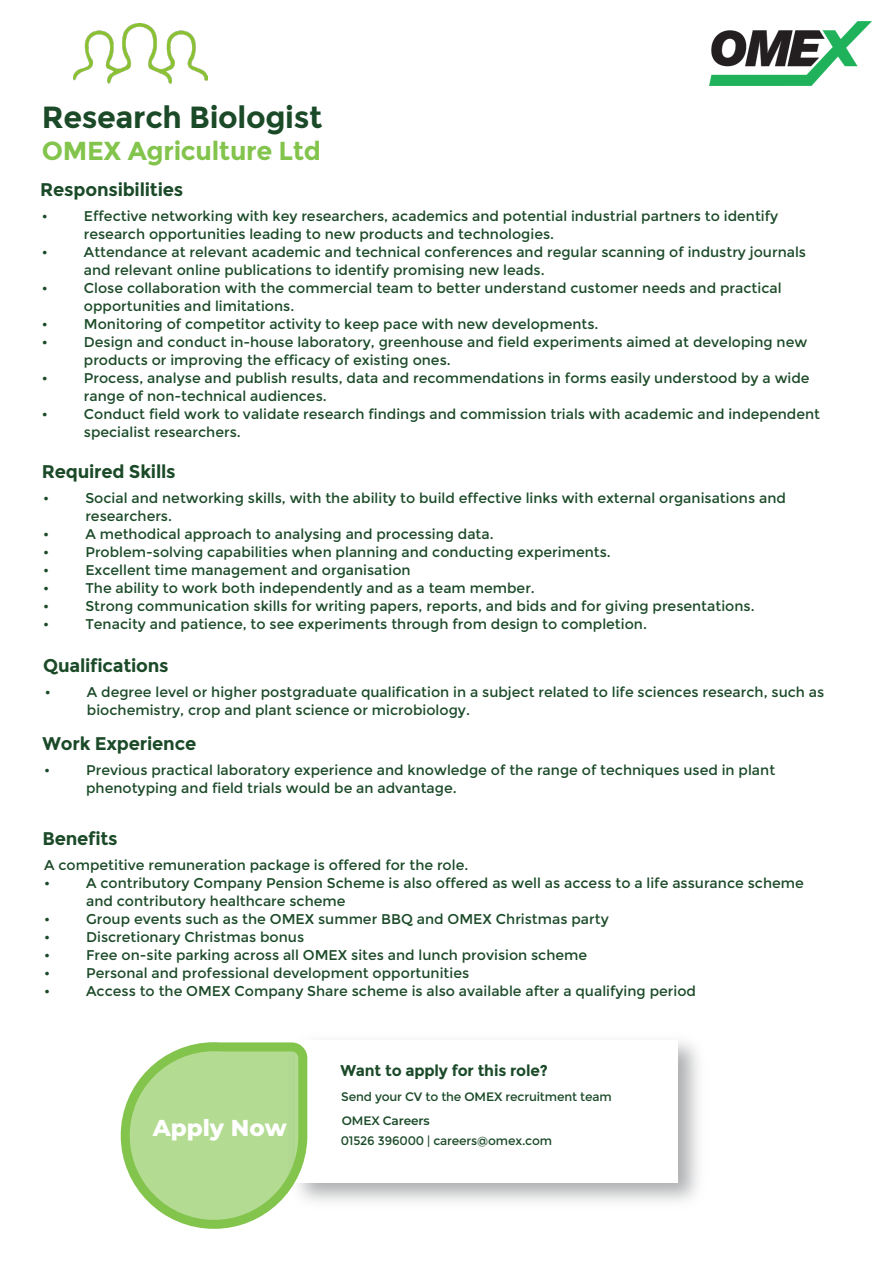
<style>
.page{position:relative;width:893px;height:1263px;background:#fff}
.page>*{position:absolute;margin:0;border:0;box-sizing:border-box;transform-origin:0 0}
.t1{font:700 30.6px "Montserrat";letter-spacing:-.01em;color:#1b4a28}
.t2{font:700 25.95px "Montserrat";letter-spacing:-.01em;color:#83c44c}
.t3{font:800 22.95px "Montserrat";color:#fff}
.t4{font:700 18.3px "Montserrat";letter-spacing:-.01em;color:#1b4a28}
.t5{font:700 15.6px "Montserrat";letter-spacing:-.01em;color:#1b4a28}
.t6{font:14.1px/18px "Montserrat";color:#1b4a28}
.t7{font:12.3px/23.7px "Montserrat";letter-spacing:-.01em;color:#1b4a28}
.s1{font-weight:600}
</style>
<div class="page">
<img style="left:710px;top:21px;width:162px;height:64px">
<svg style="left:120px;top:1038px;width:192px;height:191px"></svg>
<img style="left:74px;top:23px;width:134px;height:60px">
<h1 class="t1" style="left:42px;top:99px;width:282px">Research Biologist</h1>
<h2 class="t2" style="left:42px;top:136px;width:281px">OMEX Agriculture Ltd</h2>
<p class="t4" style="left:40px;top:178px;width:144px">Responsibilities</p>
<p class="t6" style="left:42px;top:207px;width:8px">•</p>
<p class="t6" style="left:84px;top:207px;width:696px">Effective networking with key researchers, academics and potential industrial partners to identify research opportunities leading to new products and technologies.</p>
<p class="t6" style="left:42px;top:243px;width:8px">•</p>
<p class="t6" style="left:84px;top:243px;width:724px">Attendance at relevant academic and technical conferences and regular scanning of industry journals and relevant online publications to identify promising new leads.</p>
<p class="t6" style="left:42px;top:279px;width:8px">•</p>
<p class="t6" style="left:84px;top:279px;width:699px">Close collaboration with the commercial team to better understand customer needs and practical opportunities and limitations.</p>
<p class="t6" style="left:42px;top:315px;width:8px">•</p>
<p class="t6" style="left:84px;top:315px;width:516px">Monitoring of competitor activity to keep pace with new developments.</p>
<p class="t6" style="left:42px;top:333px;width:8px">•</p>
<p class="t6" style="left:84px;top:333px;width:725px">Design and conduct in-house laboratory, greenhouse and field experiments aimed at developing new products or improving the efficacy of existing ones.</p>
<p class="t6" style="left:42px;top:369px;width:8px">•</p>
<p class="t6" style="left:84px;top:369px;width:727px">Process, analyse and publish results, data and recommendations in forms easily understood by a wide range of non-technical audiences.</p>
<p class="t6" style="left:42px;top:405px;width:8px">•</p>
<p class="t6" style="left:84px;top:405px;width:738px">Conduct field work to validate research findings and commission trials with academic and independent specialist researchers.</p>
<p class="t4" style="left:42px;top:460px;width:135px">Required Skills</p>
<p class="t6" style="left:43px;top:489px;width:8px">•</p>
<p class="t6" style="left:85px;top:489px;width:702px">Social and networking skills, with the ability to build effective links with external organisations and researchers.</p>
<p class="t6" style="left:43px;top:525px;width:8px">•</p>
<p class="t6" style="left:85px;top:525px;width:410px">A methodical approach to analysing and processing data.</p>
<p class="t6" style="left:43px;top:543px;width:8px">•</p>
<p class="t6" style="left:85px;top:543px;width:527px">Problem-solving capabilities when planning and conducting experiments.</p>
<p class="t6" style="left:43px;top:561px;width:8px">•</p>
<p class="t6" style="left:85px;top:561px;width:327px">Excellent time management and organisation</p>
<p class="t6" style="left:43px;top:579px;width:8px">•</p>
<p class="t6" style="left:85px;top:579px;width:451px">The ability to work both independently and as a team member.</p>
<p class="t6" style="left:43px;top:597px;width:8px">•</p>
<p class="t6" style="left:85px;top:597px;width:671px">Strong communication skills for writing papers, reports, and bids and for giving presentations.</p>
<p class="t6" style="left:43px;top:615px;width:8px">•</p>
<p class="t6" style="left:85px;top:615px;width:563px">Tenacity and patience, to see experiments through from design to completion.</p>
<p class="t4" style="left:43px;top:654px;width:127px">Qualifications</p>
<p class="t6" style="left:45px;top:683px;width:8px">•</p>
<p class="t6" style="left:87px;top:683px;width:739px">A degree level or higher postgraduate qualification in a subject related to life sciences research, such as biochemistry, crop and plant science or microbiology.</p>
<p class="t4" style="left:43px;top:733px;width:155px">Work Experience</p>
<p class="t6" style="left:44px;top:761px;width:8px">•</p>
<p class="t6" style="left:86px;top:761px;width:691px">Previous practical laboratory experience and knowledge of the range of techniques used in plant phenotyping and field trials would be an advantage.</p>
<p class="t4" style="left:43px;top:827px;width:77px">Benefits</p>
<p class="t6" style="left:44px;top:856px;width:426px">A competitive remuneration package is offered for the role. •</p>
<p class="t6" style="left:86px;top:874px;width:719px">A contributory Company Pension Scheme is also offered as well as access to a life assurance scheme and contributory healthcare scheme</p>
<p class="t6" style="left:44px;top:910px;width:8px">•</p>
<p class="t6" style="left:86px;top:910px;width:524px">Group events such as the OMEX summer BBQ and OMEX Christmas party</p>
<p class="t6" style="left:44px;top:928px;width:8px">•</p>
<p class="t6" style="left:86px;top:928px;width:220px">Discretionary Christmas bonus</p>
<p class="t6" style="left:44px;top:946px;width:8px">•</p>
<p class="t6" style="left:86px;top:946px;width:503px">Free on-site parking across all OMEX sites and lunch provision scheme</p>
<p class="t6" style="left:44px;top:964px;width:8px">•</p>
<p class="t6" style="left:86px;top:964px;width:385px">Personal and professional development opportunities</p>
<p class="t6" style="left:44px;top:982px;width:8px">•</p>
<p class="t6" style="left:86px;top:982px;width:611px">Access to the OMEX Company Share scheme is also available after a qualifying period</p>
<h3 class="t3" style="left:153px;top:1110px;width:136px">Apply Now</h3>
<p class="t5" style="left:340px;top:1061px;width:209px">Want to apply for this role?</p>
<p class="t7" style="left:341px;top:1085px;width:272px">Send your CV to the <span class="s1">OMEX</span> recruitment team<br><span class="s1">OMEX Careers</span></p>
<p class="t7" style="left:341px;top:1128px;width:213px">01526 396000 | careers@omex.com</p>
</div>
